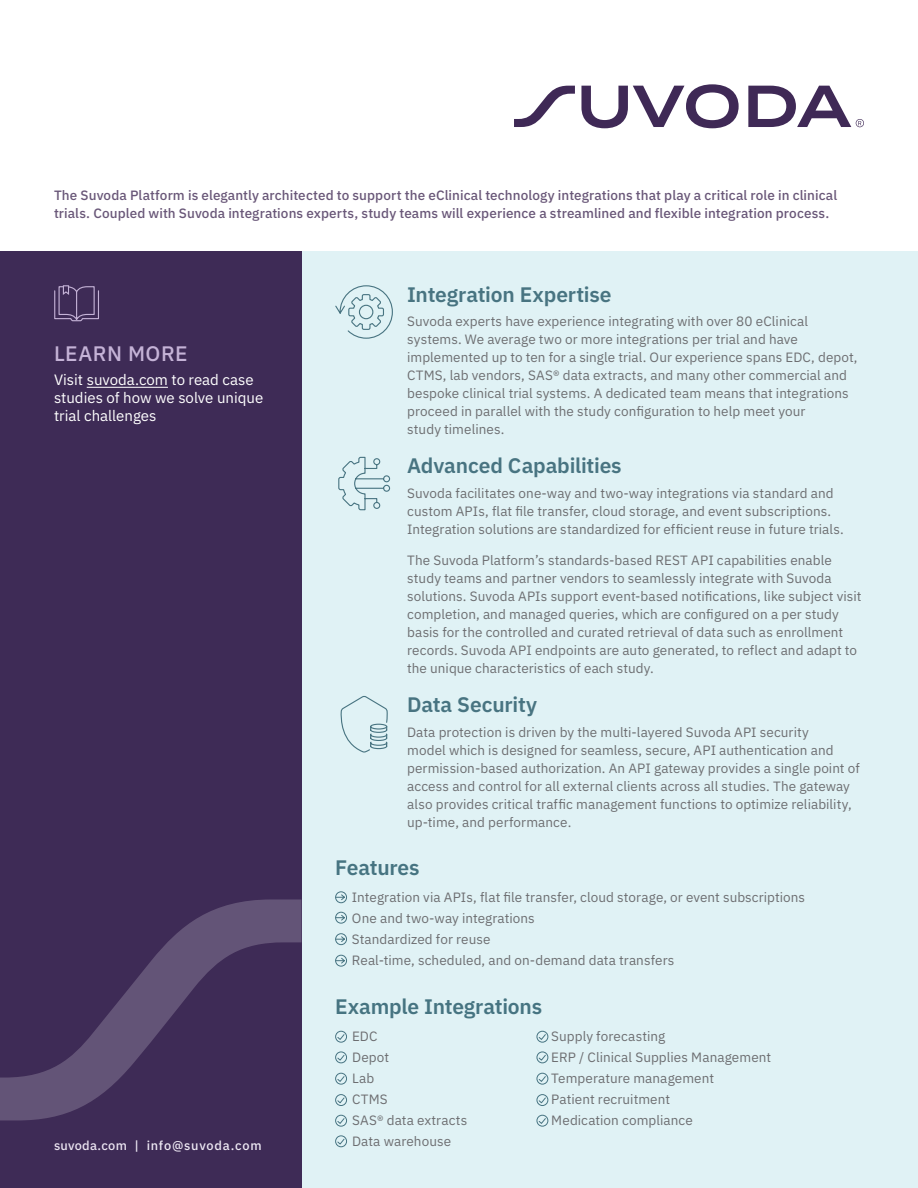
<style>
.page{position:relative;width:918px;height:1188px;background:#fff}
.page>*{position:absolute;margin:0;border:0;box-sizing:border-box;transform-origin:0 0}
.t1{font:600 21px "IBM Plex Sans";letter-spacing:-.01em;color:#487481}
.t2{font:600 21px "IBM Plex Sans";letter-spacing:-.01em;color:#467481}
.t3{font:500 21px "IBM Plex Sans";letter-spacing:.025em;color:#c5b3d7}
.t4{font:15px/18px "IBM Plex Sans";color:#fff}
.t5{font:13.5px/18px "IBM Plex Sans";letter-spacing:.005em;color:#6d6e71}
.t6{font:500 13.5px/18px "IBM Plex Sans";letter-spacing:.005em;color:#695778}
.t7{font:500 12.75px "IBM Plex Sans";letter-spacing:.055em;color:#eee9f4}
.s1{color:#ebe4f1}
</style>
<div class="page">
<div style="left:302px;top:252px;width:616px;height:936px;background:#e0f2f5"></div>
<div style="left:0;top:252px;width:302px;height:936px;background:#3e2b56"></div>
<svg style="left:0;top:899px;width:302px;height:221px"></svg>
<hr style="left:87px;top:387px;width:81px;height:1px;background:#fff">
<svg style="left:54px;top:285px;width:45px;height:37px"></svg>
<svg style="left:335px;top:894px;width:10px;height:7px"></svg>
<div style="left:335px;top:891px;width:12px;height:12px;border:1px solid #477482;border-radius:50%"></div>
<svg style="left:335px;top:914px;width:10px;height:7px"></svg>
<div style="left:335px;top:912px;width:12px;height:12px;border:1px solid #477482;border-radius:50%"></div>
<svg style="left:335px;top:936px;width:10px;height:7px"></svg>
<div style="left:335px;top:933px;width:12px;height:12px;border:1px solid #477482;border-radius:50%"></div>
<svg style="left:335px;top:957px;width:10px;height:7px"></svg>
<div style="left:335px;top:955px;width:12px;height:12px;border:1px solid #477482;border-radius:50%"></div>
<div style="left:335px;top:1031px;width:12px;height:12px;border:1px solid #477482;border-radius:50%"></div>
<svg style="left:337px;top:1034px;width:8px;height:7px"></svg>
<div style="left:537px;top:1031px;width:11px;height:12px;border:1px solid #477482;border-radius:50%"></div>
<svg style="left:538px;top:1034px;width:8px;height:7px"></svg>
<div style="left:335px;top:1052px;width:12px;height:11px;border:1px solid #477482;border-radius:50%"></div>
<svg style="left:337px;top:1054px;width:8px;height:7px"></svg>
<div style="left:537px;top:1052px;width:11px;height:11px;border:1px solid #477482;border-radius:50%"></div>
<svg style="left:538px;top:1054px;width:8px;height:7px"></svg>
<div style="left:335px;top:1073px;width:12px;height:12px;border:1px solid #477482;border-radius:50%"></div>
<svg style="left:337px;top:1076px;width:8px;height:6px"></svg>
<div style="left:537px;top:1073px;width:11px;height:12px;border:1px solid #477482;border-radius:50%"></div>
<svg style="left:538px;top:1076px;width:8px;height:6px"></svg>
<div style="left:335px;top:1094px;width:12px;height:12px;border:1px solid #477482;border-radius:50%"></div>
<svg style="left:337px;top:1097px;width:8px;height:7px"></svg>
<div style="left:537px;top:1094px;width:11px;height:12px;border:1px solid #477482;border-radius:50%"></div>
<svg style="left:538px;top:1097px;width:8px;height:7px"></svg>
<div style="left:335px;top:1115px;width:12px;height:12px;border:1px solid #477482;border-radius:50%"></div>
<svg style="left:337px;top:1118px;width:8px;height:7px"></svg>
<div style="left:537px;top:1115px;width:11px;height:12px;border:1px solid #477482;border-radius:50%"></div>
<svg style="left:538px;top:1118px;width:8px;height:7px"></svg>
<div style="left:335px;top:1135px;width:12px;height:12px;border:1px solid #477482;border-radius:50%"></div>
<svg style="left:337px;top:1138px;width:8px;height:7px"></svg>
<svg style="left:514px;top:84px;width:350px;height:44px"></svg>
<svg style="left:340px;top:696px;width:48px;height:57px"></svg>
<svg style="left:338px;top:456px;width:53px;height:55px"></svg>
<svg style="left:335px;top:285px;width:58px;height:54px"></svg>
<p class="t6" style="left:54px;top:185px;width:785px">The Suvoda Platform is elegantly architected to support the eClinical technology integrations that play a critical role in clinical trials. Coupled with Suvoda integrations experts, study teams will experience a streamlined and flexible integration process.</p>
<h1 class="t3" style="left:54px;top:337px;width:135px">LEARN MORE</h1>
<p class="t4" style="left:54px;top:370px;width:211px">Visit suvoda.com to read case studies of how we solve unique trial challenges</p>
<p class="t7" style="left:54px;top:1136px;width:209px"><span class="s1">suvoda.com</span> | info@suvoda.com</p>
<h1 class="t1" style="left:407px;top:278px;width:206px">Integration Expertise</h1>
<p class="t5" style="left:407px;top:311px;width:452px">Suvoda experts have experience integrating with over 80 eClinical systems. We average two or more integrations per trial and have implemented up to ten for a single trial. Our experience spans EDC, depot, CTMS, lab vendors, SAS® data extracts, and many other commercial and bespoke clinical trial systems. A dedicated team means that integrations proceed in parallel with the study configuration to help meet your<br>study timelines.</p>
<h1 class="t1" style="left:407px;top:449px;width:216px">Advanced Capabilities</h1>
<p class="t5" style="left:407px;top:483px;width:438px">Suvoda facilitates one-way and two-way integrations via standard and custom APIs, flat file transfer, cloud storage, and event subscriptions.<br>Integration solutions are standardized for efficient reuse in future trials.</p>
<p class="t5" style="left:407px;top:551px;width:456px">The Suvoda Platform’s standards-based REST API capabilities enable study teams and partner vendors to seamlessly integrate with Suvoda solutions. Suvoda APIs support event-based notifications, like subject visit completion, and managed queries, which are configured on a per study basis for the controlled and curated retrieval of data such as enrollment records. Suvoda API endpoints are auto generated, to reflect and adapt to the unique characteristics of each study.</p>
<h1 class="t1" style="left:407px;top:688px;width:132px">Data Security</h1>
<p class="t5" style="left:407px;top:722px;width:454px">Data protection is driven by the multi-layered Suvoda API security<br>model which is designed for seamless, secure, API authentication and permission-based authorization. An API gateway provides a single point of access and control for all external clients across all studies. The gateway also provides critical traffic management functions to optimize reliability, up-time, and performance.</p>
<h1 class="t2" style="left:335px;top:851px;width:86px">Features</h1>
<p class="t5" style="left:352px;top:886px;width:455px;line-height:21px">Integration via APIs, flat file transfer, cloud storage, or event subscriptions One and two-way integrations<br>Standardized for reuse<br>Real-time, scheduled, and on-demand data transfers</p>
<h1 class="t2" style="left:335px;top:990px;width:208px">Example Integrations</h1>
<p class="t5" style="left:352px;top:1025px;width:117px;line-height:21px">EDC<br>Depot<br>Lab<br>CTMS<br>SAS® data extracts<br>Data warehouse</p>
<p class="t5" style="left:551px;top:1025px;width:221px;line-height:21px">Supply forecasting<br>ERP / Clinical Supplies Management<br>Temperature management<br>Patient recruitment<br>Medication compliance</p>
</div>
